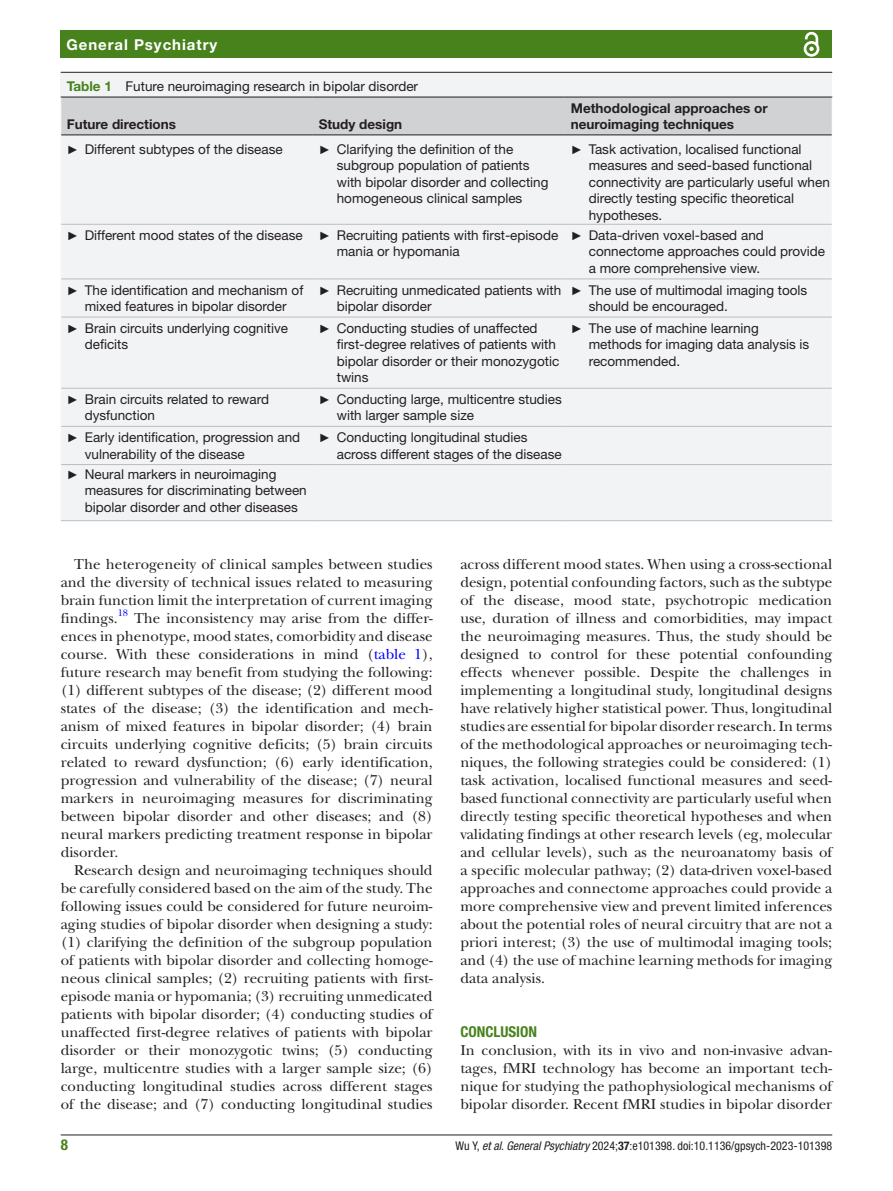
<style>
.page{position:relative;width:893px;height:1191px;background:#fff}
.page>*{position:absolute;margin:0;border:0;box-sizing:border-box;transform-origin:0 0}
.t1{font:15px/18px "New Baskerville";color:#231f20;text-align:justify}
.t2{font:700 15px "Helvetica Neue LT Std";letter-spacing:.065em;color:#fff}
.t3{font:700 condensed 15px "Helvetica Neue LT Std";color:#48821c}
.t4{font:13.5px/16.5px "Helvetica Neue LT Std";color:#231f20}
.t5{font:700 13.5px/16.2px "Helvetica Neue LT Std";color:#231f20}
.t6{font:condensed 12px "Helvetica Neue LT Std";color:#231f20}
.t7{font:9.9px "New Baskerville";color:#00f}
.s1{font-weight:700;color:#48821c}
.s2{font-family:"Arial";font-size:12px}
.s3{color:#00f}
.s4{font-style:italic}
.s5{font-weight:700}
</style>
<div class="page">
<hr style="left:61px;top:1134px;width:771px;height:1px;background:#231f20">
<div style="left:61px;top:31px;width:771px;height:27px;background:#48821c"></div>
<svg style="left:803px;top:31px;width:17px;height:26px"></svg>
<div style="left:61px;top:73px;width:771px;height:448px;background:#f2f3f4"></div>
<hr style="left:61px;top:72px;width:771px;height:1px;background:#231f20">
<div style="left:61px;top:98px;width:771px;height:36px;background:#d1d2d4"></div>
<hr style="left:61px;top:97px;width:252px;height:1px;background:#231f20">
<hr style="left:61px;top:134px;width:252px;height:1px;background:#231f20">
<hr style="left:313px;top:97px;width:252px;height:1px;background:#231f20">
<hr style="left:313px;top:134px;width:252px;height:1px;background:#231f20">
<hr style="left:565px;top:97px;width:267px;height:1px;background:#231f20">
<hr style="left:565px;top:134px;width:267px;height:1px;background:#231f20">
<hr style="left:61px;top:224px;width:252px;height:1px;background:#bcbdc0">
<hr style="left:313px;top:224px;width:252px;height:1px;background:#bcbdc0">
<hr style="left:565px;top:224px;width:267px;height:1px;background:#bcbdc0">
<hr style="left:61px;top:279px;width:252px;height:1px;background:#bcbdc0">
<hr style="left:313px;top:279px;width:252px;height:1px;background:#bcbdc0">
<hr style="left:565px;top:279px;width:267px;height:1px;background:#bcbdc0">
<hr style="left:61px;top:317px;width:252px;height:1px;background:#bcbdc0">
<hr style="left:313px;top:317px;width:252px;height:1px;background:#bcbdc0">
<hr style="left:565px;top:317px;width:267px;height:1px;background:#bcbdc0">
<hr style="left:61px;top:388px;width:252px;height:1px;background:#bcbdc0">
<hr style="left:313px;top:388px;width:252px;height:1px;background:#bcbdc0">
<hr style="left:565px;top:388px;width:267px;height:1px;background:#bcbdc0">
<hr style="left:61px;top:426px;width:252px;height:1px;background:#bcbdc0">
<hr style="left:313px;top:426px;width:252px;height:1px;background:#bcbdc0">
<hr style="left:565px;top:426px;width:267px;height:1px;background:#bcbdc0">
<hr style="left:61px;top:464px;width:252px;height:1px;background:#bcbdc0">
<hr style="left:61px;top:520px;width:252px;height:1px;background:#bcbdc0">
<hr style="left:313px;top:464px;width:252px;height:1px;background:#bcbdc0">
<hr style="left:313px;top:520px;width:252px;height:1px;background:#bcbdc0">
<hr style="left:565px;top:464px;width:267px;height:1px;background:#bcbdc0">
<hr style="left:565px;top:520px;width:267px;height:1px;background:#bcbdc0">
<p class="t2" style="left:66px;top:35px;width:152px">General Psychiatry</p>
<p class="t4" style="left:67px;top:77px;width:353px"><span class="s1">Table 1</span> Future neuroimaging research in bipolar disorder</p>
<p class="t5" style="left:67px;top:116px;width:111px">Future directions</p>
<p class="t5" style="left:319px;top:116px;width:85px">Study design</p>
<p class="t5" style="left:571px;top:99px;width:198px">Methodological approaches or neuroimaging techniques</p>
<p class="t4" style="left:67px;top:140px;width:218px"><span class="s2">►</span> Different subtypes of the disease</p>
<p class="t4" style="left:337px;top:140px;width:213px;text-indent:-18px"><span class="s2">►</span> Clarifying the definition of the subgroup population of patients with bipolar disorder and collecting homogeneous clinical samples</p>
<p class="t4" style="left:589px;top:140px;width:243px;text-indent:-18px"><span class="s2">►</span> Task activation, localised functional measures and seed-based functional connectivity are particularly useful when directly testing specific theoretical hypotheses.</p>
<p class="t4" style="left:337px;top:227px;width:223px;text-indent:-270px"><span class="s2">►</span> Different mood states of the disease <span class="s2">►</span> Recruiting patients with first-episode mania or hypomania</p>
<p class="t4" style="left:589px;top:227px;width:238px;text-indent:-18px"><span class="s2">►</span> Data-driven voxel-based and connectome approaches could provide a more comprehensive view.</p>
<p class="t4" style="left:67px;top:281px;width:238px;text-align:center"><span class="s2">►</span> The identification and mechanism of mixed features in bipolar disorder</p>
<p class="t4" style="left:337px;top:281px;width:226px;text-indent:-18px"><span class="s2">►</span> Recruiting unmedicated patients with bipolar disorder</p>
<p class="t4" style="left:589px;top:281px;width:220px;text-indent:-18px"><span class="s2">►</span> The use of multimodal imaging tools should be encouraged.</p>
<p class="t4" style="left:85px;top:319px;width:205px;text-indent:-18px"><span class="s2">►</span> Brain circuits underlying cognitive deficits</p>
<p class="t4" style="left:337px;top:319px;width:224px;text-indent:-18px"><span class="s2">►</span> Conducting studies of unaffected first-degree relatives of patients with bipolar disorder or their monozygotic twins</p>
<p class="t4" style="left:589px;top:319px;width:222px;text-indent:-18px"><span class="s2">►</span> The use of machine learning methods for imaging data analysis is recommended.</p>
<p class="t4" style="left:85px;top:391px;width:186px;text-indent:-18px"><span class="s2">►</span> Brain circuits related to reward dysfunction</p>
<p class="t4" style="left:337px;top:391px;width:227px;text-indent:-18px"><span class="s2">►</span> Conducting large, multicentre studies with larger sample size</p>
<p class="t4" style="left:85px;top:429px;width:217px;text-indent:-18px"><span class="s2">►</span> Early identification, progression and vulnerability of the disease</p>
<p class="t4" style="left:337px;top:429px;width:227px;text-indent:-18px"><span class="s2">►</span> Conducting longitudinal studies across different stages of the disease</p>
<p class="t4" style="left:85px;top:465px;width:224px;text-indent:-18px"><span class="s2">►</span> Neural markers in neuroimaging measures for discriminating between bipolar disorder and other diseases</p>
<p class="t1" style="left:61px;top:555px;width:373px;text-indent:14px">The heterogeneity of clinical samples between studies and the diversity of technical issues related to measuring brain function limit the interpretation of current imaging findings.</p>
<p class="t7" style="left:118px;top:607px;width:12px">18</p>
<p class="t1" style="left:61px;top:609px;width:373px;text-indent:73px">The inconsistency may arise from the differ&shy;ences in phenotype, mood states, comorbidity and disease course. With these considerations in mind (<span class="s3">table 1</span>), future research may benefit from studying the following: (1) different subtypes of the disease; (2) different mood states of the disease; (3) the identification and mech&shy;anism of mixed features in bipolar disorder; (4) brain circuits underlying cognitive deficits; (5) brain circuits related to reward dysfunction; (6) early identification, progression and vulnerability of the disease; (7) neural markers in neuroimaging measures for discriminating between bipolar disorder and other diseases; and (8) neural markers predicting treatment response in bipolar disorder.</p>
<p class="t1" style="left:61px;top:861px;width:373px;text-indent:14px">Research design and neuroimaging techniques should be carefully considered based on the aim of the study. The following issues could be considered for future neuroim&shy;aging studies of bipolar disorder when designing a study: (1) clarifying the definition of the subgroup population of patients with bipolar disorder and collecting homoge&shy;neous clinical samples; (2) recruiting patients with first&shy;episode mania or hypomania; (3) recruiting unmedicated patients with bipolar disorder; (4) conducting studies of unaffected first-degree relatives of patients with bipolar disorder or their monozygotic twins; (5) conducting large, multicentre studies with a larger sample size; (6) conducting longitudinal studies across different stages of the disease; and (7) conducting longitudinal studies</p>
<p class="t1" style="left:460px;top:555px;width:373px">across different mood states. When using a cross-sectional design, potential confounding factors, such as the subtype of the disease, mood state, psychotropic medication use, duration of illness and comorbidities, may impact the neuroimaging measures. Thus, the study should be designed to control for these potential confounding effects whenever possible. Despite the challenges in implementing a longitudinal study, longitudinal designs have relatively higher statistical power. Thus, longitudinal studies are essential for bipolar disorder research. In terms of the methodological approaches or neuroimaging tech&shy;niques, the following strategies could be considered: (1) task activation, localised functional measures and seed&shy;based functional connectivity are particularly useful when directly testing specific theoretical hypotheses and when validating findings at other research levels (eg, molecular and cellular levels), such as the neuroanatomy basis of a specific molecular pathway; (2) data-driven voxel-based approaches and connectome approaches could provide a more comprehensive view and prevent limited inferences about the potential roles of neural circuitry that are not a priori interest; (3) the use of multimodal imaging tools; and (4) the use of machine learning methods for imaging data analysis.</p>
<p class="t3" style="left:460px;top:1023px;width:78px">CONCLUSION</p>
<p class="t1" style="left:460px;top:1041px;width:373px">In conclusion, with its in vivo and non-invasive advan&shy;tages, fMRI technology has become an important tech&shy;nique for studying the pathophysiological mechanisms of bipolar disorder. Recent fMRI studies in bipolar disorder</p>
<p class="t3" style="left:61px;top:1135px;width:9px">8</p>
<p class="t6" style="left:455px;top:1138px;width:378px">Wu Y, <span class="s4">et al</span>. <span class="s4">General Psychiatry</span> 2024;<span class="s5">37</span>:e101398. doi:10.1136/gpsych-2023-101398</p>
</div>
